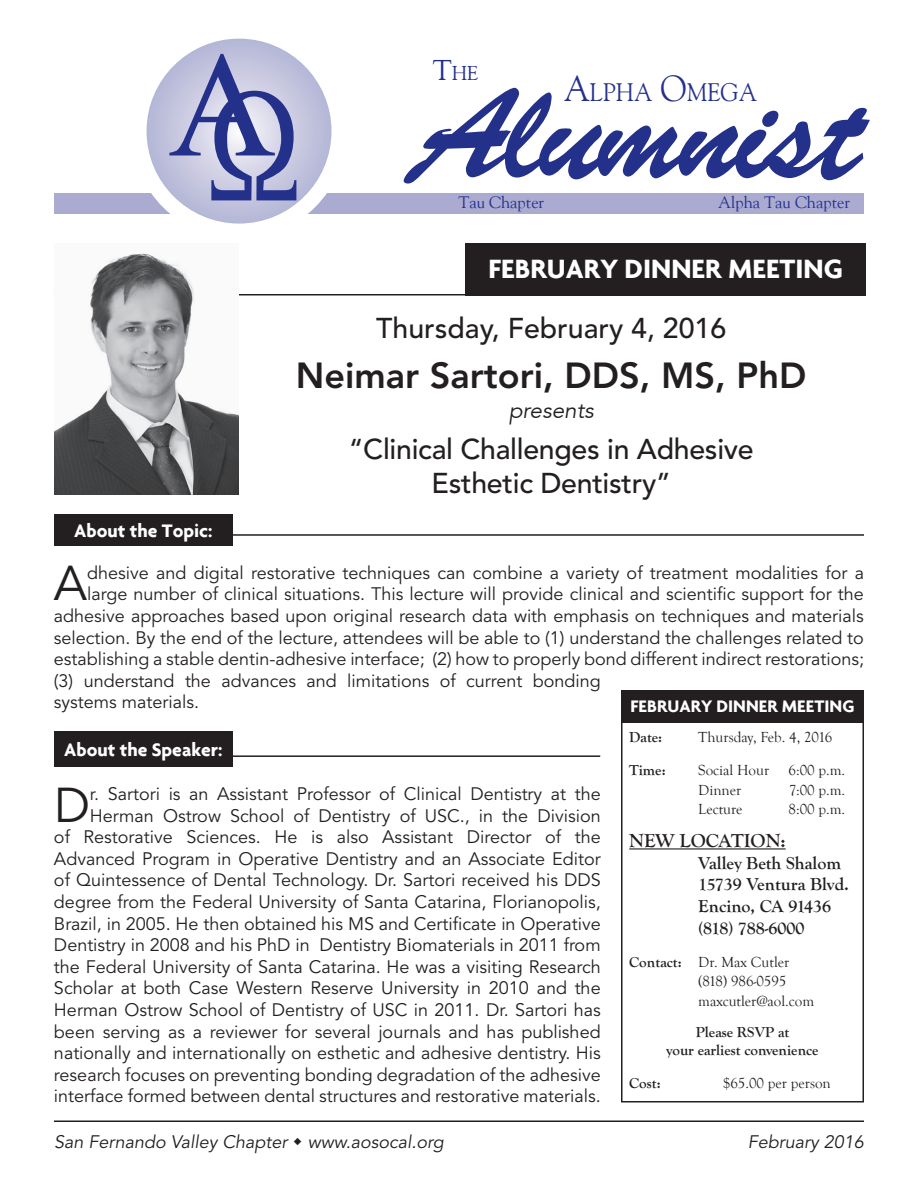
<style>
.page{position:relative;width:918px;height:1188px;background:#fff}
.page>*{position:absolute;margin:0;border:0;box-sizing:border-box;transform-origin:0 0}
.t1{font:150px "Times New Roman";color:#24318b}
.t2{font:48.45px "Avenir";color:#231f20}
.t3{font:800 36px "Avenir";color:#231f20}
.t4{font:500 28.5px/34.2px "Avenir";letter-spacing:-.01em;color:#231f20;text-align:center}
.t5{font:700 28.5px "Agenda";color:#fff}
.t6{font:25.2px "Goudy";color:#24318b;scale:.93 1}
.t7{font:italic 22.5px "Avenir 45";color:#231f20}
.t8{font:19.95px "Goudy";color:#24318b}
.t9{font:700 19.5px "Agenda";color:#fff}
.t10{font:700 19.5px "Goudy Old Style T";color:#231f20}
.t11{font:18px/21.6px "Avenir";color:#231f20;text-align:right}
.t12{font:700 18px/21.6px "Goudy Old Style T";color:#231f20}
.t13{font:italic 18px "Avenir LT Std";color:#231f20}
.t14{font:700 18px "Agenda";color:#fff}
.t15{font:16.5px "Goudy";color:#24318b}
.t16{font:15px/19.5px "Goudy Old Style T";color:#231f20}
.t17{font:700 15px/18px "Goudy Old Style T";color:#231f20;text-align:center}
.s1{font-size:28.5px}
.s2{font-size:36px}
.s3{font-weight:700}
</style>
<div class="page">
<div style="left:54px;top:193px;width:810px;height:21px;background:#abaad1"></div>
<hr style="left:54px;top:1120px;width:810px;height:2px;background:#231f20">
<svg style="left:404px;top:88px;width:466px;height:96px"></svg>
<svg style="left:139px;top:31px;width:200px;height:200px;background:#c9cae1"></svg>
<div style="left:132px;top:24px;width:215px;height:215px;border:15px solid #fff;border-radius:50%"></div>
<svg style="left:211px;top:91px;width:85px;height:109px;background:#989cc7"></svg>
<div style="left:465px;top:243px;width:401px;height:52px;background:#231f20"></div>
<hr style="left:54px;top:294px;width:810px;height:1px;background:#231f20">
<hr style="left:54px;top:534px;width:810px;height:2px;background:#231f20">
<div style="left:54px;top:515px;width:179px;height:31px;background:#231f20"></div>
<img style="left:54px;top:253px;width:184px;height:242px">
<hr style="left:54px;top:755px;width:546px;height:2px;background:#231f20">
<div style="left:54px;top:732px;width:179px;height:35px;background:#231f20"></div>
<hr style="left:629px;top:848px;width:157px;height:2px;background:#231f20">
<div style="left:621px;top:700px;width:243px;height:402px;border:2px solid #231f20"></div>
<div style="left:621px;top:691px;width:243px;height:32px;background:#231f20"></div>
<h1 class="t1" style="left:168px;top:4px;width:110px">A</h1>
<p class="t9" style="left:74px;top:519px;width:140px">ABOUT THE TOPIC:</p>
<p class="t8" style="left:433px;top:61px;width:47px"><span class="s1">T</span>HE</p>
<h3 class="t6" style="left:564px;top:77px;width:209px"><span class="s2">A</span>LPHA <span class="s2">O</span>MEGA</h3>
<p class="t15" style="left:458px;top:192px;width:87px">Tau Chapter</p>
<p class="t15" style="left:718px;top:192px;width:133px">Alpha Tau Chapter</p>
<h3 class="t5" style="left:488px;top:252px;width:356px">FEBRUARY DINNER MEETING</h3>
<h3 class="t4" style="left:376px;top:312px;width:352px">Thursday, February 4, 2016</h3>
<h3 class="t3" style="left:296px;top:354px;width:512px">Neimar Sartori, DDS, MS, PhD</h3>
<p class="t7" style="left:509px;top:398px;width:86px">presents</p>
<h3 class="t4" style="left:349px;top:433px;width:406px">“Clinical Challenges in Adhesive<br>Esthetic Dentistry”</h3>
<h2 class="t2" style="left:54px;top:556px;width:35px">A</h2>
<p class="t11" style="left:87px;top:562px;width:778px">dhesive and digital restorative techniques can combine a variety of treatment modalities for a</p>
<p class="t11" style="left:87px;top:584px;width:778px">large number of clinical situations. This lecture will provide clinical and scientific support for the</p>
<p class="t11" style="left:54px;top:606px;width:811px">adhesive approaches based upon original research data with emphasis on techniques and materials</p>
<p class="t11" style="left:54px;top:627px;width:811px">selection. By the end of the lecture, attendees will be able to (1) understand the challenges related to</p>
<p class="t11" style="left:54px;top:649px;width:812px">establishing a stable dentin-adhesive interface; (2) how to properly bond different indirect restorations;</p>
<p class="t11" style="left:54px;top:670px;width:548px">(3) understand the advances and limitations of current bonding</p>
<p class="t11" style="left:54px;top:692px;width:147px">systems materials.</p>
<p class="t9" style="left:64px;top:737px;width:160px">ABOUT THE SPEAKER:</p>
<h2 class="t2" style="left:54px;top:777px;width:37px">D</h2>
<p class="t14" style="left:631px;top:696px;width:225px">FEBRUARY DINNER MEETING</p>
<p class="t17" style="left:629px;top:729px;width:34px">Date:</p>
<p class="t16" style="left:698px;top:728px;width:136px">Thursday, Feb. 4, 2016</p>
<p class="t17" style="left:629px;top:762px;width:38px">Time:</p>
<p class="t16" style="left:698px;top:761px;width:73px">Social Hour</p>
<p class="t16" style="left:789px;top:761px;width:58px">6:00 p.m.</p>
<p class="t16" style="left:698px;top:780px;width:45px">Dinner</p>
<p class="t16" style="left:789px;top:780px;width:58px">7:00 p.m.</p>
<p class="t16" style="left:698px;top:800px;width:46px">Lecture</p>
<p class="t16" style="left:789px;top:800px;width:58px">8:00 p.m.</p>
<p class="t10" style="left:629px;top:830px;width:158px">New Location :</p>
<p class="t12" style="left:698px;top:852px;width:152px">Valley Beth Shalom<br>15739 Ventura Blvd.</p>
<p class="t12" style="left:629px;top:896px;width:41px">E</p>
<p class="t11" style="left:54px;top:784px;width:548px">r. Sartori is an Assistant Professor of Clinical Dentistry at the Herman Ostrow School of Dentistry of USC., in the Division<br>of Restorative Sciences. He is also Assistant Director of the Advanced Program in Operative Dentistry and an Associate Editor of Quintessence of Dental Technology. Dr. Sartori received his DDS degree from the Federal University of Santa Catarina, Florianopolis, Brazil, in 2005. He then obtained his MS and Certificate in Operative Dentistry in 2008 and his PhD in Dentistry Biomaterials in 2011 from the Federal University of Santa Catarina. He was a visiting Research Scholar at both Case Western Reserve University in 2010 and the Herman Ostrow School of Dentistry of USC in 2011. Dr. Sartori has been serving as a reviewer for several journals and has published nationally and internationally on esthetic and adhesive dentistry. His research focuses on preventing bonding degradation of the adhesive interface formed between dental structures and restorative materials.</p>
<p class="t12" style="left:698px;top:896px;width:135px;text-indent:11px">ncino, CA 91436 (818) 788-6000</p>
<p class="t16" style="left:698px;top:952px;width:118px;text-indent:-69px"><span class="s3">Contact:</span> Dr. Max Cutler (818) 986-0595 maxcutler@aol.com</p>
<p class="t17" style="left:666px;top:1023px;width:154px">Please RSVP at<br>your earliest convenience</p>
<p class="t17" style="left:629px;top:1074px;width:33px">Cost:</p>
<p class="t16" style="left:723px;top:1074px;width:109px">$65.00 per person</p>
<p class="t13" style="left:54px;top:1131px;width:391px">San Fernando Valley Chapter www.aosocal.org</p>
<p class="t13" style="left:748px;top:1131px;width:118px">February 2016</p>
</div>
